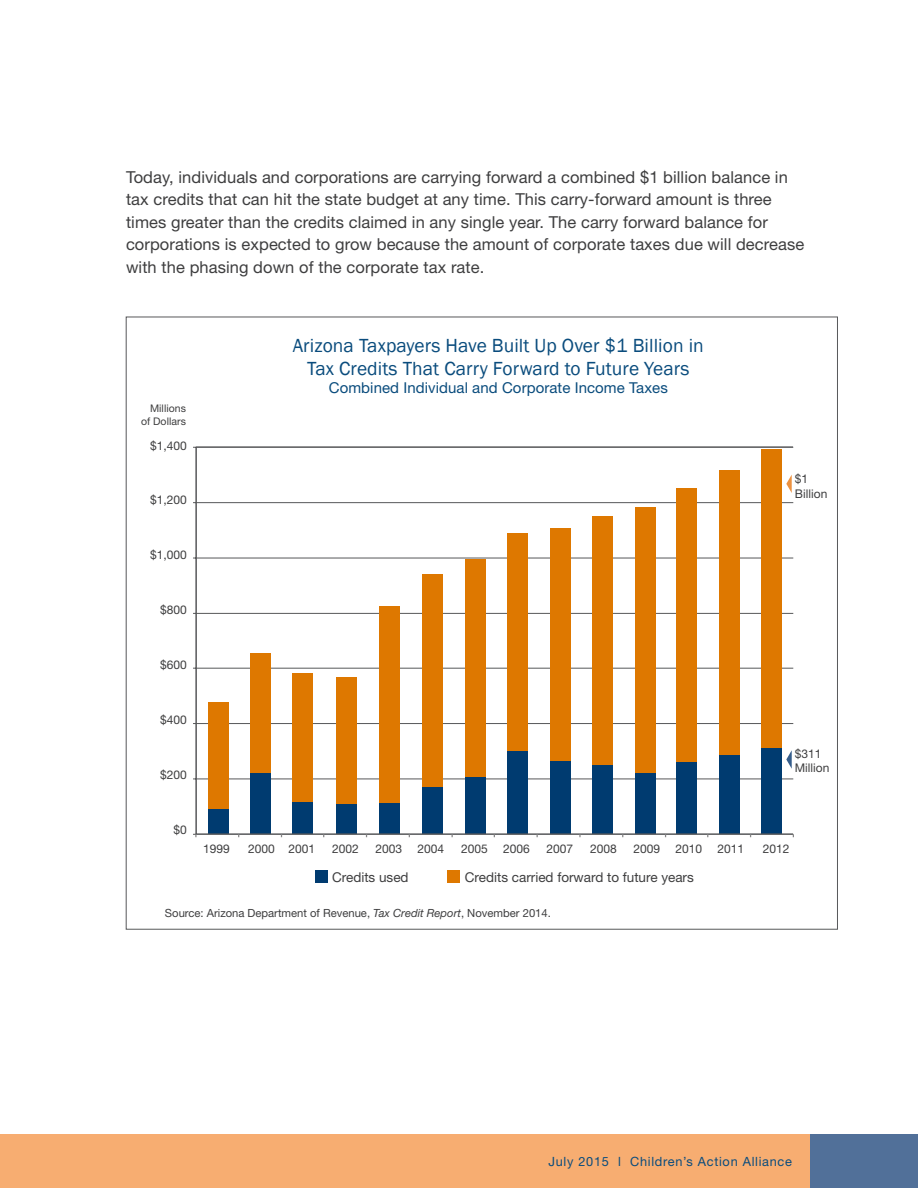
<style>
.page{position:relative;width:918px;height:1188px;background:#fff}
.page>*{position:absolute;margin:0;border:0;box-sizing:border-box;transform-origin:0 0}
.table_title{font:19.5px/23.4px "Franklin Gothic";letter-spacing:.005em;color:#0a4c7d;text-align:center}
.body_text{font:16.5px/22.5px "Helvetica Neue LT Std";letter-spacing:.005em;color:#3e3e3f}
.table_title-2{font:15px "Helvetica Neue LT Std";letter-spacing:.005em;color:#0a4c7d}
.table_text_2{font:13.5px "Helvetica Neue LT Std";color:#3e3e3f}
.t1{font:12.75px "Helvetica Neue LT Std";letter-spacing:.055em;color:#0a4c7d}
.table_text_2-2{font:12px/14.4px "Helvetica Neue LT Std";color:#3e3e3f}
.table_notes{font:11.25px "Helvetica Neue LT Std";color:#3e3e3f}
.table_text{font:10.5px/12.6px "Helvetica Neue LT Std";letter-spacing:.005em;color:#3e3e3f;text-align:right}
.s1{font-style:italic}
</style>
<div class="page">
<div style="left:0;top:1134px;width:810px;height:54px;background:#f7ad71"></div>
<div style="left:810px;top:1134px;width:108px;height:54px;background:#517099"></div>
<div style="left:315px;top:871px;width:12px;height:12px;background:#003b70"></div>
<div style="left:447px;top:871px;width:13px;height:12px;background:#de7800"></div>
<hr style="left:196px;top:779px;width:597px;height:1px;background:#57585a">
<hr style="left:196px;top:723px;width:597px;height:1px;background:#57585a">
<hr style="left:196px;top:668px;width:597px;height:1px;background:#57585a">
<hr style="left:196px;top:613px;width:597px;height:1px;background:#57585a">
<hr style="left:196px;top:558px;width:597px;height:1px;background:#57585a">
<hr style="left:196px;top:502px;width:597px;height:1px;background:#57585a">
<div style="left:209px;top:809px;width:20px;height:25px;background:#003b70"></div>
<div style="left:250px;top:773px;width:21px;height:61px;background:#003b70"></div>
<div style="left:292px;top:802px;width:21px;height:32px;background:#003b70"></div>
<div style="left:337px;top:803px;width:20px;height:31px;background:#003b70"></div>
<div style="left:379px;top:803px;width:21px;height:31px;background:#003b70"></div>
<div style="left:422px;top:786px;width:21px;height:48px;background:#003b70"></div>
<div style="left:465px;top:776px;width:20px;height:58px;background:#003b70"></div>
<div style="left:507px;top:750px;width:21px;height:84px;background:#003b70"></div>
<div style="left:550px;top:760px;width:20px;height:74px;background:#003b70"></div>
<div style="left:593px;top:764px;width:20px;height:70px;background:#003b70"></div>
<div style="left:636px;top:773px;width:20px;height:61px;background:#003b70"></div>
<div style="left:676px;top:762px;width:21px;height:72px;background:#003b70"></div>
<div style="left:719px;top:754px;width:20px;height:80px;background:#003b70"></div>
<div style="left:762px;top:748px;width:20px;height:86px;background:#003b70"></div>
<div style="left:209px;top:703px;width:20px;height:106px;background:#de7800"></div>
<div style="left:250px;top:653px;width:21px;height:120px;background:#de7800"></div>
<div style="left:292px;top:674px;width:21px;height:128px;background:#de7800"></div>
<div style="left:337px;top:677px;width:20px;height:126px;background:#de7800"></div>
<div style="left:379px;top:607px;width:21px;height:196px;background:#de7800"></div>
<div style="left:422px;top:574px;width:21px;height:212px;background:#de7800"></div>
<div style="left:465px;top:559px;width:20px;height:217px;background:#de7800"></div>
<div style="left:507px;top:533px;width:21px;height:217px;background:#de7800"></div>
<div style="left:550px;top:528px;width:20px;height:232px;background:#de7800"></div>
<div style="left:593px;top:516px;width:20px;height:248px;background:#de7800"></div>
<div style="left:636px;top:508px;width:20px;height:265px;background:#de7800"></div>
<div style="left:676px;top:489px;width:21px;height:273px;background:#de7800"></div>
<div style="left:719px;top:470px;width:20px;height:284px;background:#de7800"></div>
<div style="left:762px;top:450px;width:20px;height:298px;background:#de7800"></div>
<hr style="left:196px;top:447px;width:1px;height:387px;background:#57585a">
<hr style="left:196px;top:834px;width:597px;height:1px;background:#57585a">
<svg style="left:786px;top:475px;width:6px;height:18px"></svg>
<svg style="left:786px;top:750px;width:6px;height:19px"></svg>
<p class="body_text" style="left:126px;top:165px;width:680px">Today, individuals and corporations are carrying forward a combined $1 billion balance in tax credits that can hit the state budget at any time. This carry-forward amount is three times greater than the credits claimed in any single year. The carry forward balance for corporations is expected to grow because the amount of corporate taxes due will decrease with the phasing down of the corporate tax rate.</p>
<p class="table_text" style="left:141px;top:402px;width:46px">Millions of Dollars</p>
<p class="table_text_2-2" style="left:150px;top:438px;width:38px">$1,400</p>
<p class="table_text_2-2" style="left:150px;top:493px;width:38px">$1,200</p>
<p class="table_text_2-2" style="left:150px;top:548px;width:38px">$1,000</p>
<p class="table_text_2-2" style="left:160px;top:603px;width:28px">$800</p>
<p class="table_text_2-2" style="left:160px;top:658px;width:28px">$600</p>
<p class="table_text_2-2" style="left:160px;top:712px;width:28px">$400</p>
<p class="table_text_2-2" style="left:160px;top:767px;width:28px">$200</p>
<p class="table_text_2-2" style="left:173px;top:822px;width:15px">$0</p>
<p class="table_title" style="left:293px;top:334px;width:413px">Arizona Taxpayers Have Built Up Over $1 Billion in<br>Tax Credits That Carry Forward to Future Years</p>
<p class="table_title-2" style="left:329px;top:379px;width:340px">Combined Individual and Corporate Income Taxes</p>
<p class="table_text_2-2" style="left:795px;top:472px;width:34px">$1<br>Billion</p>
<p class="table_text_2-2" style="left:795px;top:746px;width:36px">$311<br>Million</p>
<p class="table_text_2-2" style="left:203px;top:841px;width:28px">1999</p>
<p class="table_text_2-2" style="left:248px;top:841px;width:69px">2000 2001</p>
<p class="table_text_2-2" style="left:332px;top:841px;width:28px">2002</p>
<p class="table_text_2-2" style="left:376px;top:841px;width:28px">2003</p>
<p class="table_text_2-2" style="left:418px;top:841px;width:28px">2004</p>
<p class="table_text_2-2" style="left:461px;top:841px;width:28px">2005</p>
<p class="table_text_2-2" style="left:503px;top:841px;width:28px">2006</p>
<p class="table_text_2-2" style="left:547px;top:841px;width:28px">2007</p>
<p class="table_text_2-2" style="left:590px;top:841px;width:28px">2008</p>
<p class="table_text_2-2" style="left:634px;top:841px;width:28px">2009</p>
<p class="table_text_2-2" style="left:676px;top:841px;width:28px">2010</p>
<p class="table_text_2-2" style="left:718px;top:841px;width:28px">2011</p>
<p class="table_text_2-2" style="left:763px;top:841px;width:28px">2012</p>
<p class="table_text_2" style="left:332px;top:869px;width:78px">Credits used</p>
<p class="table_text_2" style="left:465px;top:869px;width:230px">Credits carried forward to future years</p>
<p class="table_notes" style="left:165px;top:906px;width:387px">Source: Arizona Department of Revenue, <span class="s1">Tax Credit Report</span>, November 2014.</p>
<p class="t1" style="left:549px;top:1154px;width:245px">July 2015 l Children’s Action Alliance</p>
</div>
